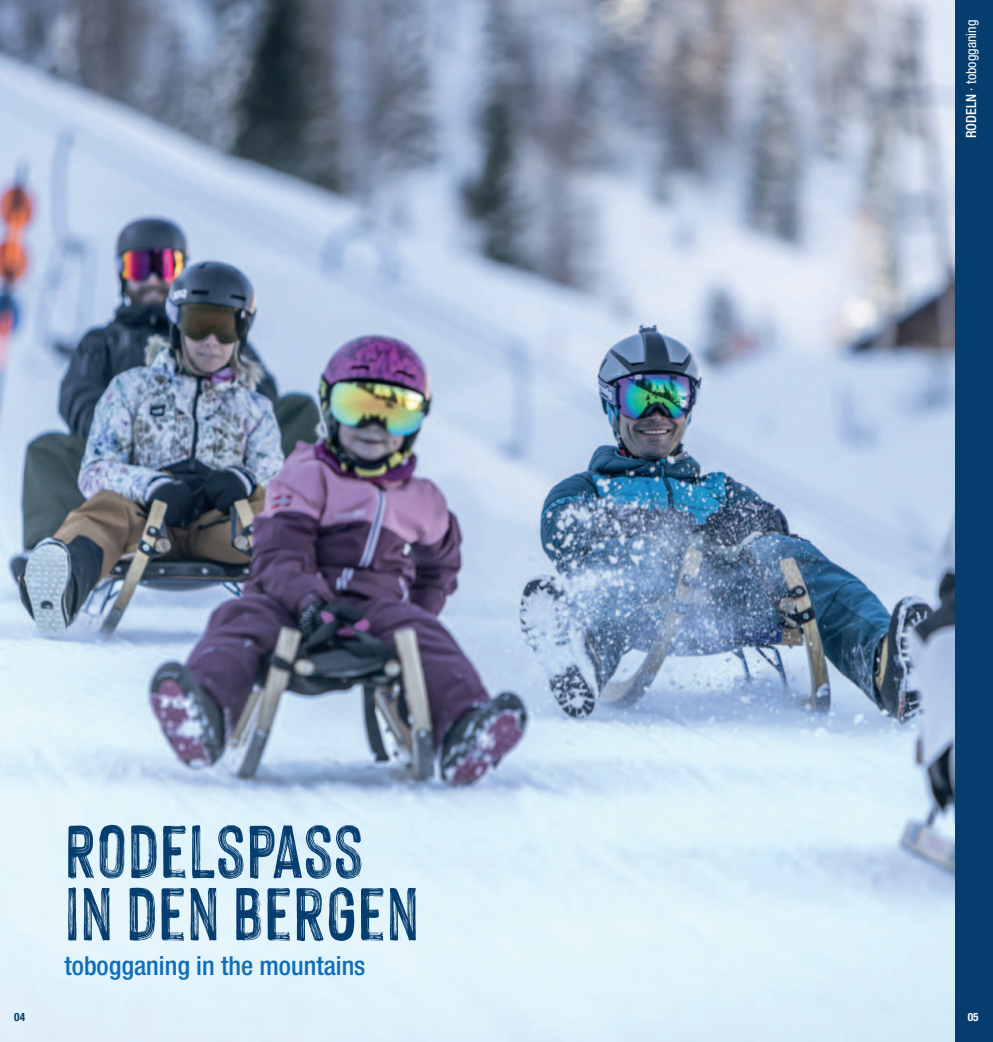
<style>
.page{position:relative;width:993px;height:1042px;background:#fff}
.page>*{position:absolute;margin:0;border:0;box-sizing:border-box;transform-origin:0 0}
.t1{font:82.08px/62.5px "Hackney Vector";color:#053d6e}
.t2{font:500 condensed 26.25px "Helvetica Neue LT Pro";color:#0f6eb8}
.t3{font:condensed 14px "Helvetica Neue LT Pro";color:#fff}
.t4{font:700 condensed 11.38px "Helvetica Neue LT Pro";color:#053d6e}
.t5{font:700 condensed 11.38px "Helvetica Neue LT Pro";color:#fff}
.s1{font-weight:500}
</style>
<div class="page">
<img style="left:0;top:0;width:954px;height:1042px">
<div style="left:954px;top:0;width:38px;height:1042px;background:#053d6e"></div>
<h1 class="t1" style="left:64px;top:819px;width:356px">RODELSPASS<br>IN DEN BERGEN</h1>
<p class="t2" style="left:64px;top:952px;width:302px">tobogganing in the mountains</p>
<p class="t3" style="left:963px;top:138px;width:120px;rotate:-90deg"><span class="s1">RODELN</span> · tobogganing</p>
<p class="t4" style="left:14px;top:1011px;width:12px">04</p>
<p class="t5" style="left:967px;top:1011px;width:12px">05</p>
</div>
